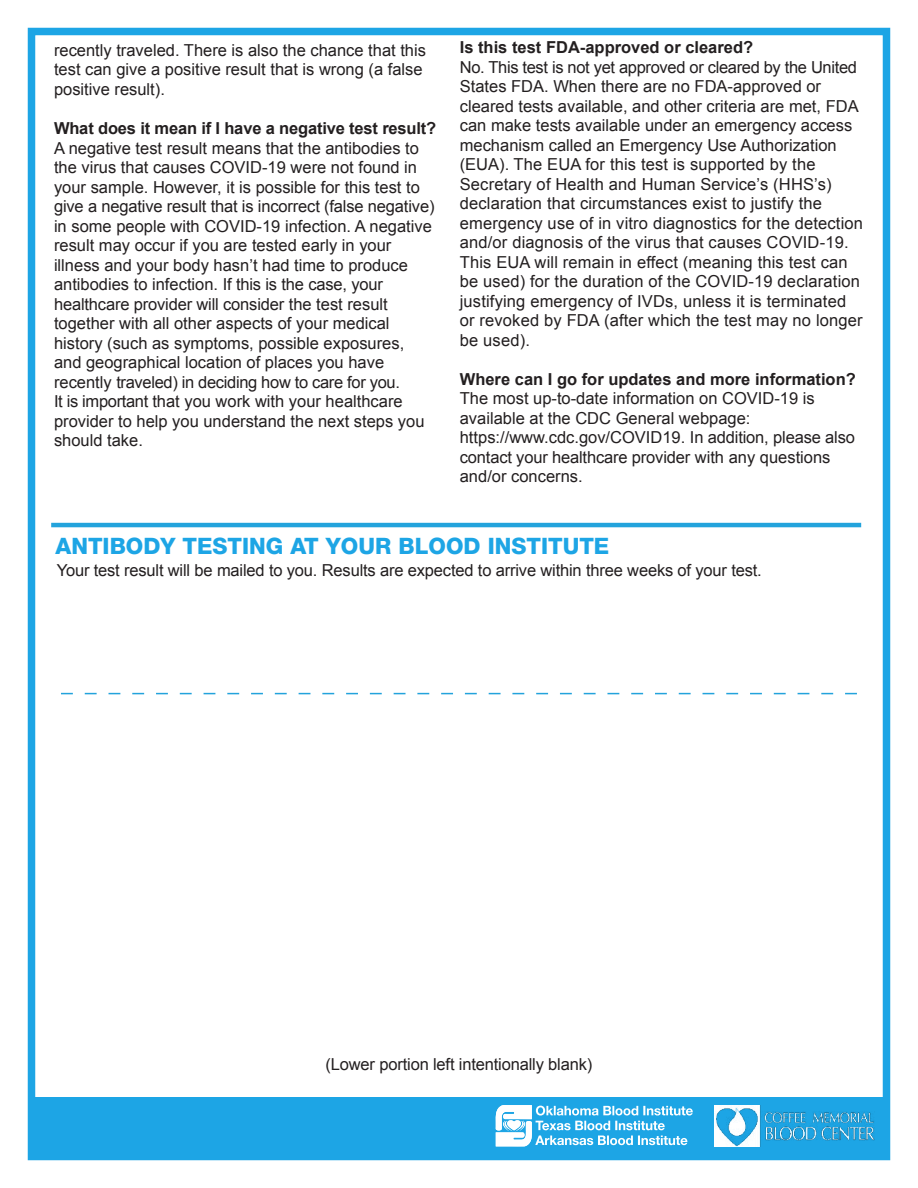
<style>
.page{position:relative;width:918px;height:1188px;background:#fff}
.page>*{position:absolute;margin:0;border:0;box-sizing:border-box;transform-origin:0 0}
.t1{font:800 22.5px "Helvetica Neue LT Com";color:#1da5e5}
.t2{font:16.5px/19.5px "Arial";color:#231f20}
.t3{font:700 16.5px "Arial";color:#231f20}
</style>
<div class="page">
<div style="left:28px;top:28px;width:862px;height:1132px;border:8px solid #1da5e5"></div>
<div style="left:28px;top:1097px;width:857px;height:60px;background:#1da5e5"></div>
<svg style="left:496px;top:1105px;width:197px;height:41px"></svg>
<img style="left:714px;top:1105px;width:161px;height:41px">
<svg style="left:61px;top:693px;width:796px;height:1px"></svg>
<hr style="left:51px;top:523px;width:810px;height:4px;background:#23a3dc">
<p class="t2" style="left:54px;top:40px;width:374px">recently traveled. There is also the chance that this test can give a positive result that is wrong (a false positive result).</p>
<p class="t3" style="left:54px;top:118px;width:384px">What does it mean if I have a negative test result?</p>
<p class="t2" style="left:54px;top:138px;width:382px">A negative test result means that the antibodies to the virus that causes COVID-19 were not found in your sample. However, it is possible for this test to give a negative result that is incorrect (false negative) in some people with COVID-19 infection. A negative result may occur if you are tested early in your illness and your body hasn’t had time to produce antibodies to infection. If this is the case, your healthcare provider will consider the test result together with all other aspects of your medical history (such as symptoms, possible exposures, and geographical location of places you have recently traveled) in deciding how to care for you.<br>It is important that you work with your healthcare provider to help you understand the next steps you should take.</p>
<p class="t3" style="left:460px;top:36px;width:295px">Is this test FDA-approved or cleared?</p>
<p class="t2" style="left:460px;top:57px;width:405px">No. This test is not yet approved or cleared by the United States FDA. When there are no FDA-approved or cleared tests available, and other criteria are met, FDA can make tests available under an emergency access mechanism called an Emergency Use Authorization (EUA). The EUA for this test is supported by the Secretary of Health and Human Service’s (HHS’s) declaration that circumstances exist to justify the emergency use of in vitro diagnostics for the detection and/or diagnosis of the virus that causes COVID-19.<br>This EUA will remain in effect (meaning this test can be used) for the duration of the COVID-19 declaration justifying emergency of IVDs, unless it is terminated or revoked by FDA (after which the test may no longer be used).</p>
<p class="t3" style="left:460px;top:368px;width:398px">Where can I go for updates and more information?</p>
<p class="t2" style="left:460px;top:389px;width:397px">The most up-to-date information on COVID-19 is available at the CDC General webpage: https://www.cdc.gov/COVID19. In addition, please also contact your healthcare provider with any questions and/or concerns.</p>
<h1 class="t1" style="left:56px;top:532px;width:555px">ANTIBODY TESTING AT YOUR BLOOD INSTITUTE</h1>
<p class="t2" style="left:57px;top:560px;width:707px">Your test result will be mailed to you. Results are expected to arrive within three weeks of your test.</p>
<p class="t2" style="left:326px;top:1055px;width:268px">(Lower portion left intentionally blank)</p>
</div>
